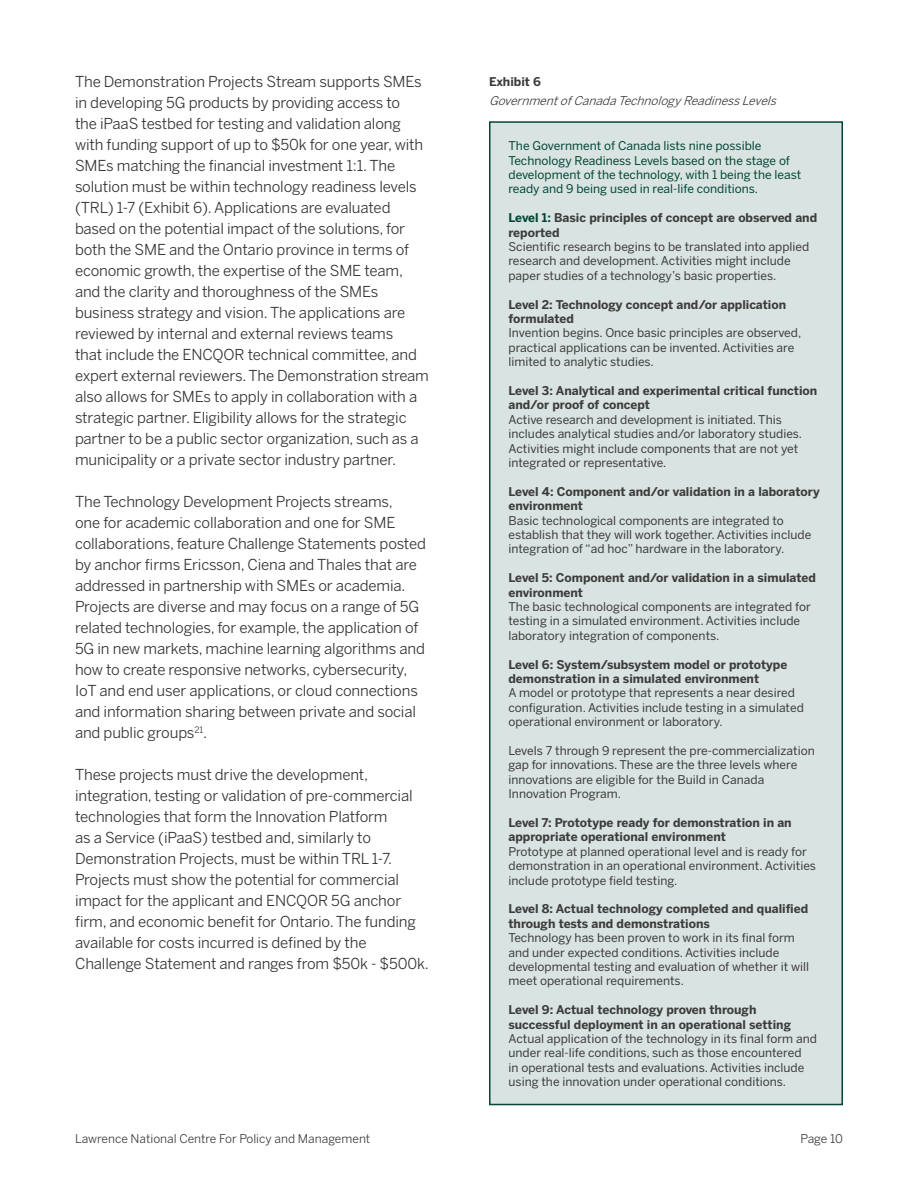
<style>
.page{position:relative;width:918px;height:1188px;background:#fff}
.page>*{position:absolute;margin:0;border:0;box-sizing:border-box;transform-origin:0 0}
.t1{font:15px/21px "Benton Sans";letter-spacing:-.01em;color:#343434}
.t2{font:12px/14.4px "Benton Sans";color:#3c3c3c}
.t3{font:700 12px/14.4px "Benton Sans";color:#3c3c3c}
.t4{font:12px/14.4px "Benton Sans";color:#024638}
.t5{font:12px "Benton Sans";color:#3c3c3c}
.t6{font:italic 12px "Benton Sans";color:#3c3c3c}
.s1{color:#024638}
</style>
<div class="page">
<div style="left:489px;top:121px;width:354px;height:984px;background:#d9e3e1;border:2px solid #024638"></div>
<p class="t1" style="left:75px;top:71px;width:356px">The Demonstration Projects Stream supports SMEs in developing 5G products by providing access to<br>the iPaaS testbed for testing and validation along with funding support of up to $50k for one year, with SMEs matching the financial investment 1:1. The solution must be within technology readiness levels (TRL) 1-7 (Exhibit 6). Applications are evaluated based on the potential impact of the solutions, for both the SME and the Ontario province in terms of economic growth, the expertise of the SME team, and the clarity and thoroughness of the SMEs business strategy and vision. The applications are reviewed by internal and external reviews teams<br>that include the ENCQOR technical committee, and expert external reviewers. The Demonstration stream also allows for SMEs to apply in collaboration with a strategic partner. Eligibility allows for the strategic partner to be a public sector organization, such as a municipality or a private sector industry partner.</p>
<p class="t1" style="left:75px;top:491px;width:353px">The Technology Development Projects streams,<br>one for academic collaboration and one for SME collaborations, feature Challenge Statements posted by anchor firms Ericsson, Ciena and Thales that are addressed in partnership with SMEs or academia.<br>Projects are diverse and may focus on a range of 5G related technologies, for example, the application of 5G in new markets, machine learning algorithms and how to create responsive networks, cybersecurity, IoT and end user applications, or cloud connections and information sharing between private and social and public groups<sup>21</sup>.</p>
<p class="t1" style="left:75px;top:764px;width:355px">These projects must drive the development, integration, testing or validation of pre-commercial technologies that form the Innovation Platform<br>as a Service (iPaaS) testbed and, similarly to Demonstration Projects, must be within TRL 1-7.<br>Projects must show the potential for commercial impact for the applicant and ENCQOR 5G anchor firm, and economic benefit for Ontario. The funding available for costs incurred is defined by the Challenge Statement and ranges from $50k - $500k.</p>
<p class="t3" style="left:489px;top:74px;width:54px">Exhibit 6</p>
<p class="t6" style="left:489px;top:94px;width:293px">GovernmentofCanadaTechnologyReadinessLevels</p>
<p class="t4" style="left:508px;top:138px;width:294px">The Government of Canada lists nine possible Technology Readiness Levels based on the stage of development of the technology, with 1 being the least ready and 9 being used in real-life conditions.</p>
<p class="t3" style="left:508px;top:210px;width:310px"><span class="s1">Level 1:</span> Basic principles of concept are observed and reported</p>
<p class="t2" style="left:508px;top:239px;width:302px">Scientific research begins to be translated into applied research and development. Activities might include paper studies of a technology’s basic properties.</p>
<p class="t3" style="left:508px;top:297px;width:279px">Level 2: Technology concept and/or application formulated</p>
<p class="t2" style="left:508px;top:326px;width:294px">Invention begins. Once basic principles are observed, practical applications can be invented. Activities are limited to analytic studies.</p>
<p class="t3" style="left:508px;top:383px;width:310px">Level 3: Analytical and experimental critical function and/or proof of concept</p>
<p class="t2" style="left:508px;top:412px;width:295px">Active research and development is initiated. This includes analytical studies and/or laboratory studies.<br>Activities might include components that are not yet integrated or representative.</p>
<p class="t3" style="left:508px;top:484px;width:313px">Level 4: Component and/or validation in a laboratory environment</p>
<p class="t2" style="left:508px;top:513px;width:304px">Basic technological components are integrated to establish that they will work together. Activities include integration of “ad hoc” hardware in the laboratory.</p>
<p class="t3" style="left:508px;top:570px;width:309px">Level 5: Component and/or validation in a simulated environment</p>
<p class="t2" style="left:508px;top:599px;width:304px">The basic technological components are integrated for testing in a simulated environment. Activities include laboratory integration of components.</p>
<p class="t3" style="left:508px;top:657px;width:280px">Level 6: System/subsystem model or prototype demonstration in a simulated environment</p>
<p class="t2" style="left:508px;top:686px;width:297px">A model or prototype that represents a near desired configuration. Activities include testing in a simulated operational environment or laboratory.</p>
<p class="t2" style="left:508px;top:743px;width:308px">Levels 7 through 9 represent the pre-commercialization gap for innovations. These are the three levels where innovations are eligible for the Build in Canada Innovation Program.</p>
<p class="t3" style="left:508px;top:815px;width:285px">Level 7: Prototype ready for demonstration in an appropriate operational environment</p>
<p class="t2" style="left:508px;top:844px;width:309px">Prototype at planned operational level and is ready for demonstration in an operational environment. Activities include prototype field testing.</p>
<p class="t3" style="left:508px;top:902px;width:301px">Level 8: Actual technology completed and qualified through tests and demonstrations</p>
<p class="t2" style="left:508px;top:930px;width:302px">Technology has been proven to work in its final form and under expected conditions. Activities include developmental testing and evaluation of whether it will meet operational requirements.</p>
<p class="t3" style="left:508px;top:1002px;width:284px">Level 9: Actual technology proven through successful deployment in an operational setting</p>
<p class="t2" style="left:508px;top:1031px;width:310px">Actual application of the technology in its final form and under real-life conditions, such as those encountered<br>in operational tests and evaluations. Activities include using the innovation under operational conditions.</p>
<p class="t5" style="left:75px;top:1132px;width:297px">Lawrence National Centre For Policy and Management</p>
<p class="t5" style="left:800px;top:1132px;width:44px">Page 10</p>
</div>
